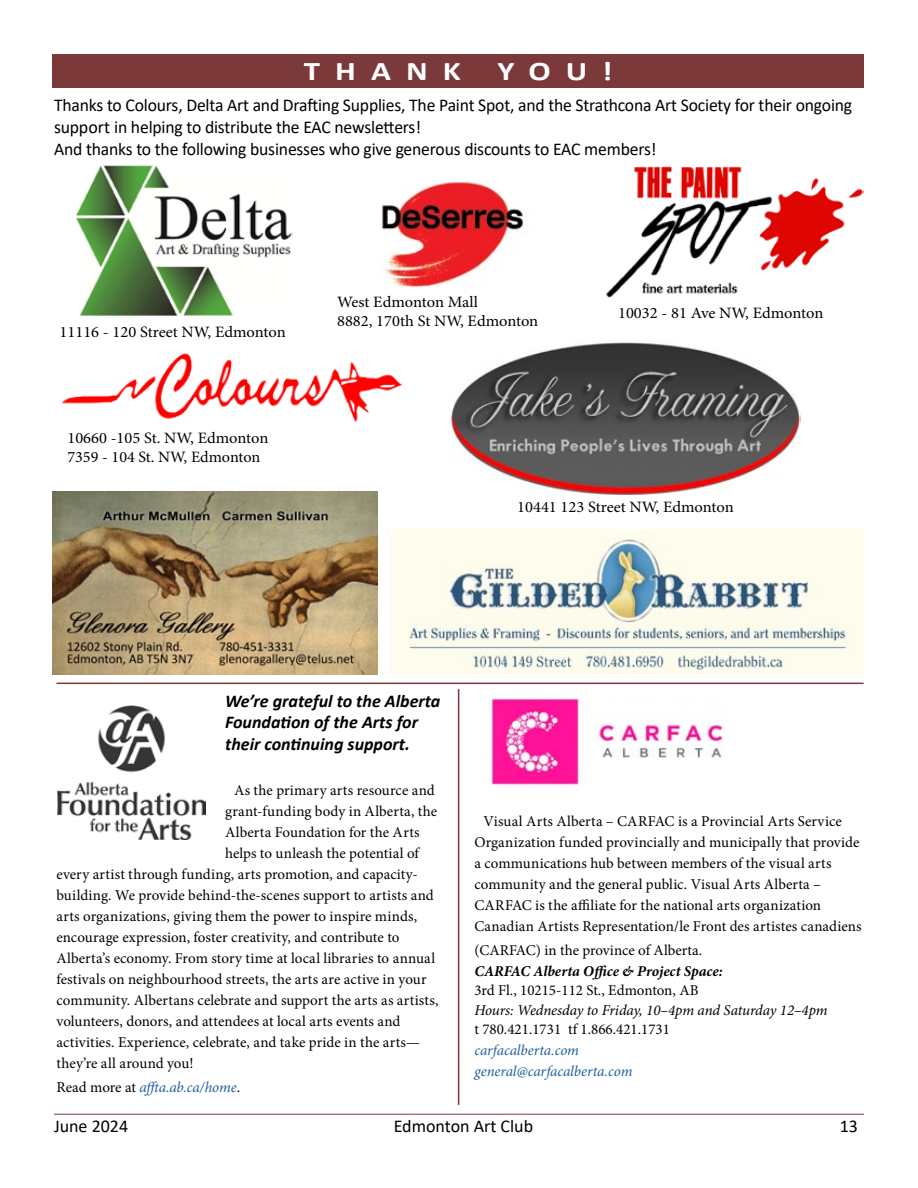
<style>
.page{position:relative;width:918px;height:1188px;background:#fff}
.page>*{position:absolute;margin:0;border:0;box-sizing:border-box;transform-origin:0 0}
.t1{font:700 27px "Calibri";letter-spacing:.46em;color:#fff;scale:1.22 1}
.t2{font:18px/21.6px "Calibri";letter-spacing:-.01em;color:#000}
.t3{font:italic 700 18px/21.6px "Calibri";color:#000}
.t4{font:15.9px/19px "Minion Pro";color:#000;scale:1.04 1}
.t5{font:15px/21px "Minion Pro";letter-spacing:.005em;color:#000}
.t6{font:italic 15px/21px "Minion Pro";letter-spacing:-.005em;color:#215e9e}
.t7{font:italic 15px "Minion Pro";letter-spacing:-.01em;color:#000}
.t8{font:italic 700 15px "Minion Pro";color:#000}
.s1{font-style:normal;color:#000}
</style>
<div class="page">
<hr style="left:54px;top:1114px;width:810px;height:1px;background:#7b3a39">
<img style="left:58px;top:705px;width:148px;height:134px">
<img style="left:490px;top:698px;width:233px;height:87px">
<hr style="left:458px;top:689px;width:1px;height:416px;background:#7b3a39">
<div style="left:52px;top:54px;width:812px;height:34px;background:#7b3a39"></div>
<img style="left:61px;top:353px;width:342px;height:69px">
<img style="left:382px;top:182px;width:141px;height:106px">
<img style="left:76px;top:165px;width:217px;height:151px">
<img style="left:451px;top:342px;width:349px;height:153px">
<img style="left:52px;top:491px;width:326px;height:184px">
<img style="left:606px;top:166px;width:258px;height:132px">
<hr style="left:56px;top:683px;width:808px;height:1px;background:#7b3a39">
<img style="left:392px;top:529px;width:472px;height:146px">
<h1 class="t1" style="left:304px;top:52px;width:255px">THAN KY OU!</h1>
<p class="t2" style="left:54px;top:94px;width:800px">Thanks to Colours, Delta Art and Drafting Supplies, The Paint Spot, and the Strathcona Art Society for their ongoing support in helping to distribute the EAC newsletters!<br>And thanks to the following businesses who give generous discounts to EAC members!</p>
<p class="t4" style="left:60px;top:322px;width:219px">11116 - 120 Street NW, Edmonton</p>
<p class="t4" style="left:67px;top:429px;width:195px">10660 -105 St. NW, Edmonton<br>7359 - 104 St. NW, Edmonton</p>
<p class="t4" style="left:337px;top:293px;width:195px">West Edmonton Mall<br>8882, 170th St NW, Edmonton</p>
<p class="t4" style="left:618px;top:303px;width:199px">10032 - 81 Ave NW, Edmonton</p>
<p class="t4" style="left:517px;top:498px;width:210px">10441 123 Street NW, Edmonton</p>
<p class="t3" style="left:225px;top:689px;width:217px">We’re grateful to the Alberta<br>Foundation of the Arts for their continuing support.</p>
<p class="t5" style="left:234px;top:780px;width:202px">As the primary arts resource and</p>
<p class="t5" style="left:225px;top:801px;width:214px">grant-funding body in Alberta, the</p>
<p class="t5" style="left:225px;top:822px;width:196px">Alberta Foundation for the Arts</p>
<p class="t5" style="left:225px;top:843px;width:195px">helps to unleash the potential of</p>
<p class="t5" style="left:56px;top:864px;width:363px">every artist through funding, arts promotion, and capacity-</p>
<p class="t5" style="left:56px;top:885px;width:379px">building. We provide behind-the-scenes support to artists and</p>
<p class="t5" style="left:56px;top:906px;width:362px">arts organizations, giving them the power to inspire minds,</p>
<p class="t5" style="left:56px;top:927px;width:345px">encourage expression, foster creativity, and contribute to</p>
<p class="t5" style="left:56px;top:948px;width:380px">Alberta’s economy. From story time at local libraries to annual</p>
<p class="t5" style="left:56px;top:969px;width:372px">festivals on neighbourhood streets, the arts are active in your</p>
<p class="t5" style="left:56px;top:990px;width:384px">community. Albertans celebrate and support the arts as artists,</p>
<p class="t5" style="left:56px;top:1011px;width:346px">volunteers, donors, and attendees at local arts events and</p>
<p class="t5" style="left:56px;top:1032px;width:365px">activities. Experience, celebrate, and take pride in the arts—</p>
<p class="t5" style="left:56px;top:1053px;width:139px">they’re all around you!</p>
<p class="t6" style="left:56px;top:1077px;width:185px"><span class="s1">Read more at</span> affta.ab.ca/home<span class="s1">.</span></p>
<p class="t5" style="left:474px;top:811px;width:389px;text-indent:9px">Visual Arts Alberta – CARFAC is a Provincial Arts Service Organization funded provincially and municipally that provide a communications hub between members of the visual arts community and the general public. Visual Arts Alberta – CARFAC is the affiliate for the national arts organization Canadian Artists Representation/le Front des artistes canadiens</p>
<p class="t5" style="left:474px;top:940px;width:229px">(CARFAC) in the province of Alberta.</p>
<p class="t8" style="left:474px;top:960px;width:250px">CARFAC Alberta Office &amp; Project Space:</p>
<p class="t5" style="left:474px;top:980px;width:226px">3rd Fl., 10215-112 St., Edmonton, AB</p>
<p class="t7" style="left:474px;top:1000px;width:355px">Hours: Wednesday to Friday, 10–4pm and Saturday 12–4pm</p>
<p class="t5" style="left:474px;top:1019px;width:197px">t 780.421.1731 tf 1.866.421.1731</p>
<p class="t6" style="left:474px;top:1040px;width:160px">carfacalberta.com general@carfacalberta.com</p>
<p class="t2" style="left:54px;top:1115px;width:76px">June 2024</p>
<p class="t2" style="left:394px;top:1115px;width:141px">Edmonton Art Club</p>
<p class="t2" style="left:840px;top:1115px;width:20px">13</p>
</div>
